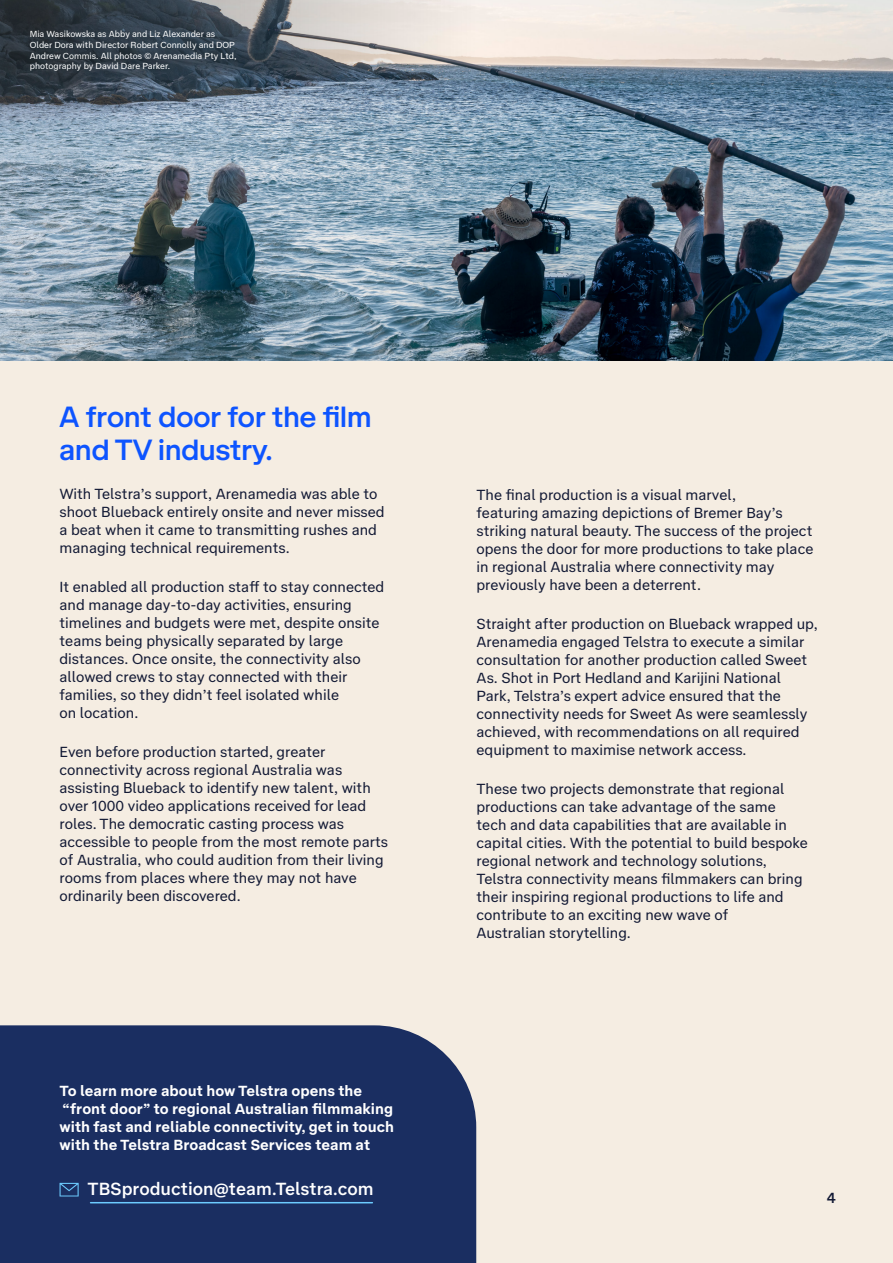
<style>
.page{position:relative;width:893px;height:1263px;background:#f5ede2}
.page>*{position:absolute;margin:0;border:0;box-sizing:border-box;transform-origin:0 0}
.t1{font:500 30px/33px "Telstra Display";color:#0d54ff}
.t2{font:500 18px "Telstra Text";color:#fff}
.t3{font:15px/18px "Telstra Text";color:#131a35}
.t4{font:700 15px/18px "Telstra Text";color:#fff}
.t5{font:500 15px "Telstra Text";color:#131a35}
.t6{font:9px/10.8px "Telstra Text";color:#fff}
</style>
<div class="page">
<img style="left:0;top:0;width:893px;height:361px">
<svg style="left:0;top:0;width:476px;height:119px;background:#6a747e"></svg>
<div style="left:0;top:1025px;width:476px;height:238px;background:#1a2e61"></div>
<svg style="left:60px;top:1183px;width:19px;height:13px"></svg>
<hr style="left:91px;top:1202px;width:281px;height:1px;background:#6ccbfe">
<p class="t6" style="left:30px;top:28px;width:208px">Mia Wasikowska as Abby and Liz Alexander as Older Dora with Director Robert Connolly and DOP Andrew Commis. All photos © Arenamedia Pty Ltd, photography by David Dare Parker.</p>
<h1 class="t1" style="left:60px;top:399px;width:313px">A front door for the film and TV industry.</h1>
<p class="t3" style="left:60px;top:484px;width:327px">With Telstra’s support, Arenamedia was able to shoot Blueback entirely onsite and never missed a beat when it came to transmitting rushes and managing technical requirements.</p>
<p class="t3" style="left:60px;top:577px;width:326px">It enabled all production staff to stay connected and manage day-to-day activities, ensuring timelines and budgets were met, despite onsite teams being physically separated by large distances. Once onsite, the connectivity also allowed crews to stay connected with their families, so they didn’t feel isolated while<br>on location.</p>
<p class="t3" style="left:60px;top:742px;width:330px">Even before production started, greater connectivity across regional Australia was assisting Blueback to identify new talent, with over 1000 video applications received for lead roles. The democratic casting process was accessible to people from the most remote parts of Australia, who could audition from their living rooms from places where they may not have ordinarily been discovered.</p>
<p class="t4" style="left:60px;top:1081px;width:336px">To learn more about how Telstra opens the “front door” to regional Australian filmmaking with fast and reliable connectivity, get in touch with the Telstra Broadcast Services team at</p>
<p class="t2" style="left:88px;top:1175px;width:288px">TBSproduction@team.Telstra.com</p>
<p class="t3" style="left:477px;top:485px;width:338px">The final production is a visual marvel,<br>featuring amazing depictions of Bremer Bay’s striking natural beauty. The success of the project opens the door for more productions to take place in regional Australia where connectivity may previously have been a deterrent.</p>
<p class="t3" style="left:477px;top:614px;width:343px">Straight after production on Blueback wrapped up, Arenamedia engaged Telstra to execute a similar consultation for another production called Sweet As. Shot in Port Hedland and Karijini National Park, Telstra’s expert advice ensured that the connectivity needs for Sweet As were seamlessly achieved, with recommendations on all required equipment to maximise network access.</p>
<p class="t3" style="left:477px;top:779px;width:333px">These two projects demonstrate that regional productions can take advantage of the same tech and data capabilities that are available in capital cities. With the potential to build bespoke regional network and technology solutions, Telstra connectivity means filmmakers can bring their inspiring regional productions to life and contribute to an exciting new wave of<br>Australian storytelling.</p>
<p class="t5" style="left:827px;top:1186px;width:11px">4</p>
</div>
